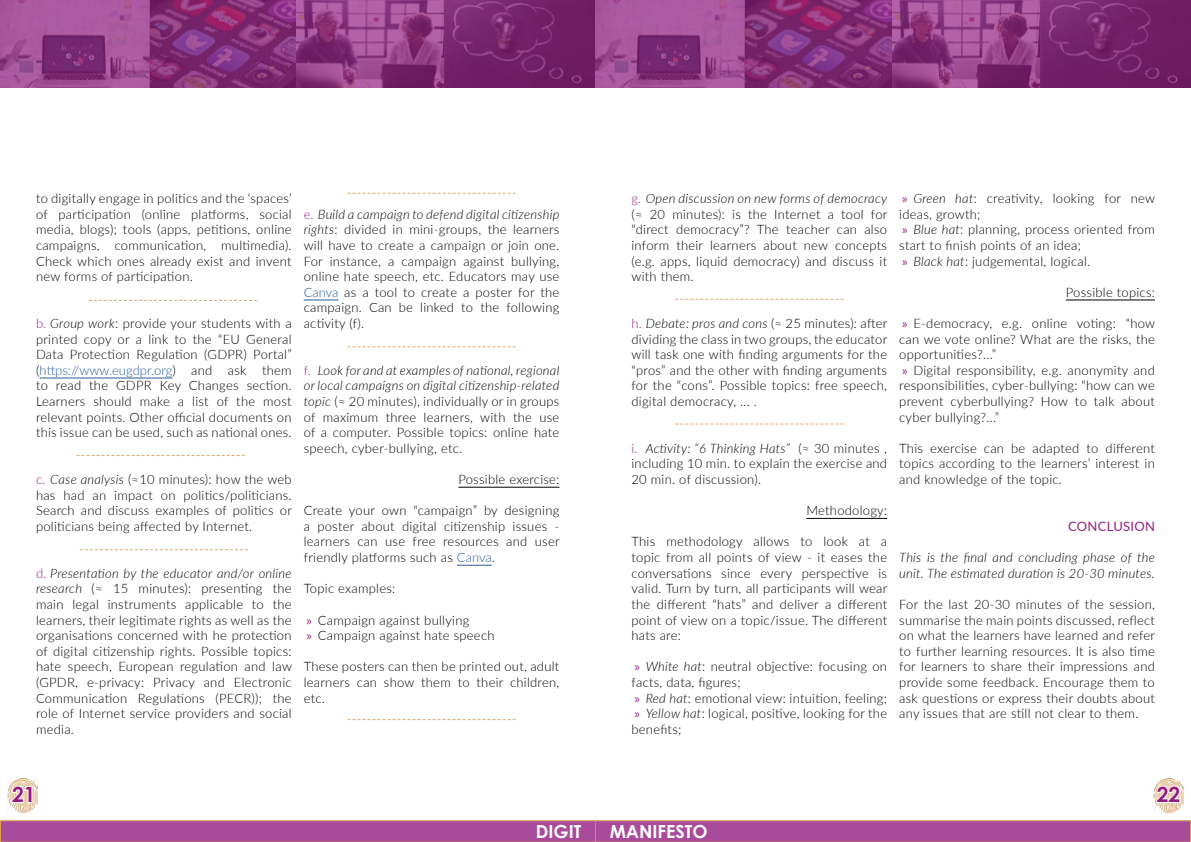
<style>
.page{position:relative;width:1191px;height:842px;background:#fff}
.page>*{position:absolute;margin:0;border:0;box-sizing:border-box;transform-origin:0 0}
.t1{font:700 21px "Century Gothic";color:#951b81}
.t2{font:700 18px "Century Gothic";color:#fff}
.t3{font:300 13px/15.6px "Lato";letter-spacing:.02em;color:#000;text-align:justify}
.t4{font:italic 300 13px/15.6px "Lato";letter-spacing:.02em;color:#000}
.t5{font:13px "Lato";letter-spacing:.02em;color:#951b81}
.s1{color:#951b81}
.s2{font-style:italic}
.s3{color:#275b9b}
.s4{font-family:"Myriad Pro";font-weight:400;color:#951b81}
</style>
<div class="page">
<svg style="left:0;top:820px;width:1191px;height:22px"></svg>
<img style="left:7px;top:778px;width:31px;height:35px">
<img style="left:1153px;top:778px;width:30px;height:35px">
<svg style="left:10px;top:784px;width:24px;height:20px"></svg>
<hr style="left:40px;top:378px;width:132px;height:1px;background:#275b9b">
<hr style="left:304px;top:300px;width:34px;height:1px;background:#275b9b">
<hr style="left:458px;top:487px;width:101px;height:1px;background:#000">
<hr style="left:457px;top:565px;width:35px;height:1px;background:#275b9b">
<svg style="left:89px;top:300px;width:168px;height:1px"></svg>
<svg style="left:77px;top:455px;width:168px;height:1px"></svg>
<svg style="left:80px;top:549px;width:168px;height:1px"></svg>
<svg style="left:347px;top:193px;width:169px;height:1px"></svg>
<svg style="left:347px;top:346px;width:169px;height:1px"></svg>
<svg style="left:0;top:0;width:595px;height:88px"></svg>
<svg style="left:1154px;top:784px;width:27px;height:20px"></svg>
<hr style="left:806px;top:518px;width:81px;height:1px;background:#000">
<hr style="left:1065px;top:300px;width:90px;height:1px;background:#000">
<svg style="left:347px;top:719px;width:169px;height:1px"></svg>
<svg style="left:675px;top:299px;width:168px;height:1px"></svg>
<svg style="left:675px;top:423px;width:168px;height:1px"></svg>
<svg style="left:595px;top:0;width:596px;height:88px"></svg>
<p class="t3" style="left:36px;top:190px;width:257px">to digitally engage in politics and the ‘spaces’ of participation (online platforms, social media, blogs); tools (apps, petitions, online campaigns, communication, multimedia).<br>Check which ones already exist and invent new forms of participation.</p>
<p class="t3" style="left:36px;top:315px;width:257px"><span class="s1">b.</span> <span class="s2">Group work</span>: provide your students with a printed copy or a link to the “EU General Data Protection Regulation (GDPR) Portal” (<span class="s3">https://www.eugdpr.org</span>) and ask them to read the GDPR Key Changes section.<br>Learners should make a list of the most relevant points. Other official documents on this issue can be used, such as national ones.</p>
<p class="t3" style="left:36px;top:471px;width:257px"><span class="s1">c.</span> <span class="s2">Case analysis</span> (≈10 minutes): how the web has had an impact on politics/politicians.<br>Search and discuss examples of politics or politicians being affected by Internet.</p>
<p class="t3" style="left:36px;top:565px;width:257px"><span class="s1">d.</span> <span class="s2">Presentation by the educator and/or online research</span> (≈ 15 minutes): presenting the main legal instruments applicable to the learners, their legitimate rights as well as the organisations concerned with he protection of digital citizenship rights. Possible topics: hate speech, European regulation and law (GPDR, e-privacy: Privacy and Electronic Communication Regulations (PECR)); the role of Internet service providers and social media.</p>
<p class="t3" style="left:304px;top:206px;width:257px"><span class="s1">e.</span> <span class="s2">Build a campaign to defend digital citizenship rights</span>: divided in mini-groups, the learners will have to create a campaign or join one.<br>For instance, a campaign against bullying, online hate speech, etc. Educators may use <span class="s3">Canva</span> as a tool to create a poster for the campaign. Can be linked to the following activity (f).</p>
<p class="t3" style="left:304px;top:362px;width:257px"><span class="s1">f.</span> <span class="s2">Look for and at examples of national, regional or local campaigns on digital citizenship-related topic</span> (≈ 20 minutes), individually or in groups of maximum three learners, with the use of a computer. Possible topics: online hate speech, cyber-bullying, etc.</p>
<p class="t3" style="left:458px;top:471px;width:103px">Possible exercise:</p>
<p class="t3" style="left:304px;top:502px;width:257px">Create your own “campaign” by designing a poster about digital citizenship issues - learners can use free resources and user friendly platforms such as <span class="s3">Canva</span>.</p>
<p class="t3" style="left:304px;top:580px;width:93px">Topic examples:</p>
<p class="t3" style="left:306px;top:611px;width:189px"><span class="s4">»</span> Campaign against bullying<br><span class="s4">»</span> Campaign against hate speech</p>
<p class="t3" style="left:304px;top:658px;width:257px">These posters can then be printed out, adult learners can show them to their children, etc.</p>
<p class="t3" style="left:631px;top:190px;width:257px"><span class="s1">g.</span> <span class="s2">Open discussion on new forms of democracy </span>(≈ 20 minutes): is the Internet a tool for “direct democracy”? The teacher can also inform their learners about new concepts (e.g. apps, liquid democracy) and discuss it with them.</p>
<p class="t3" style="left:631px;top:315px;width:257px"><span class="s1">h.</span> <span class="s2">Debate: pros and cons</span> (≈ 25 minutes): after dividing the class in two groups, the educator will task one with finding arguments for the “pros” and the other with finding arguments for the “cons”. Possible topics: free speech, digital democracy, ... .</p>
<p class="t3" style="left:631px;top:440px;width:257px"><span class="s1">i.</span> <span class="s2">Activity: “6 Thinking Hats”</span> (≈ 30 minutes , including 10 min. to explain the exercise and 20 min. of discussion).</p>
<p class="t3" style="left:806px;top:502px;width:82px">Methodology:</p>
<p class="t3" style="left:631px;top:533px;width:257px">This methodology allows to look at a topic from all points of view - it eases the conversations since every perspective is valid. Turn by turn, all participants will wear the different “hats” and deliver a different point of view on a topic/issue. The different hats are:</p>
<p class="t3" style="left:631px;top:658px;width:257px;text-align:left"><span class="s4">»</span> <span class="s2">White hat</span>: neutral objective: focusing on facts, data, figures;<br><span class="s4">»</span> <span class="s2">Red hat</span>: emotional view: intuition, feeling; <span class="s4">»</span> <span class="s2">Yellow hat</span>: logical, positive, looking for the benefits;</p>
<p class="t3" style="left:899px;top:190px;width:257px;text-align:left"><span class="s4">»</span> <span class="s2">Green hat</span>: creativity, looking for new ideas, growth;<br><span class="s4">»</span> <span class="s2">Blue hat</span>: planning, process oriented from start to finish points of an idea;<br><span class="s4">»</span> <span class="s2">Black hat</span>: judgemental, logical.</p>
<p class="t3" style="left:1065px;top:284px;width:91px">Possible topics:</p>
<p class="t3" style="left:899px;top:315px;width:257px;text-align:left"><span class="s4">»</span> E-democracy, e.g. online voting: “how can we vote online? What are the risks, the opportunities?...”<br><span class="s4">»</span> Digital responsibility, e.g. anonymity and responsibilities, cyber-bullying: “how can we prevent cyberbullying? How to talk about cyber bullying?...”</p>
<p class="t3" style="left:899px;top:440px;width:257px">This exercise can be adapted to different topics according to the learners’ interest in and knowledge of the topic.</p>
<p class="t5" style="left:1068px;top:517px;width:88px">CONCLUSION</p>
<p class="t4" style="left:899px;top:549px;width:257px">This is the final and concluding phase of the unit. The estimated duration is 20-30 minutes.</p>
<p class="t3" style="left:899px;top:596px;width:257px">For the last 20-30 minutes of the session, summarise the main points discussed, reflect on what the learners have learned and refer to further learning resources. It is also time for learners to share their impressions and provide some feedback. Encourage them to ask questions or express their doubts about any issues that are still not clear to them.</p>
<h1 class="t1" style="left:12px;top:779px;width:25px">21</h1>
<h2 class="t2" style="left:536px;top:818px;width:47px">DIGIT</h2>
<h2 class="t2" style="left:609px;top:818px;width:99px">MANIFESTO</h2>
<h1 class="t1" style="left:1156px;top:778px;width:25px">22</h1>
</div>
